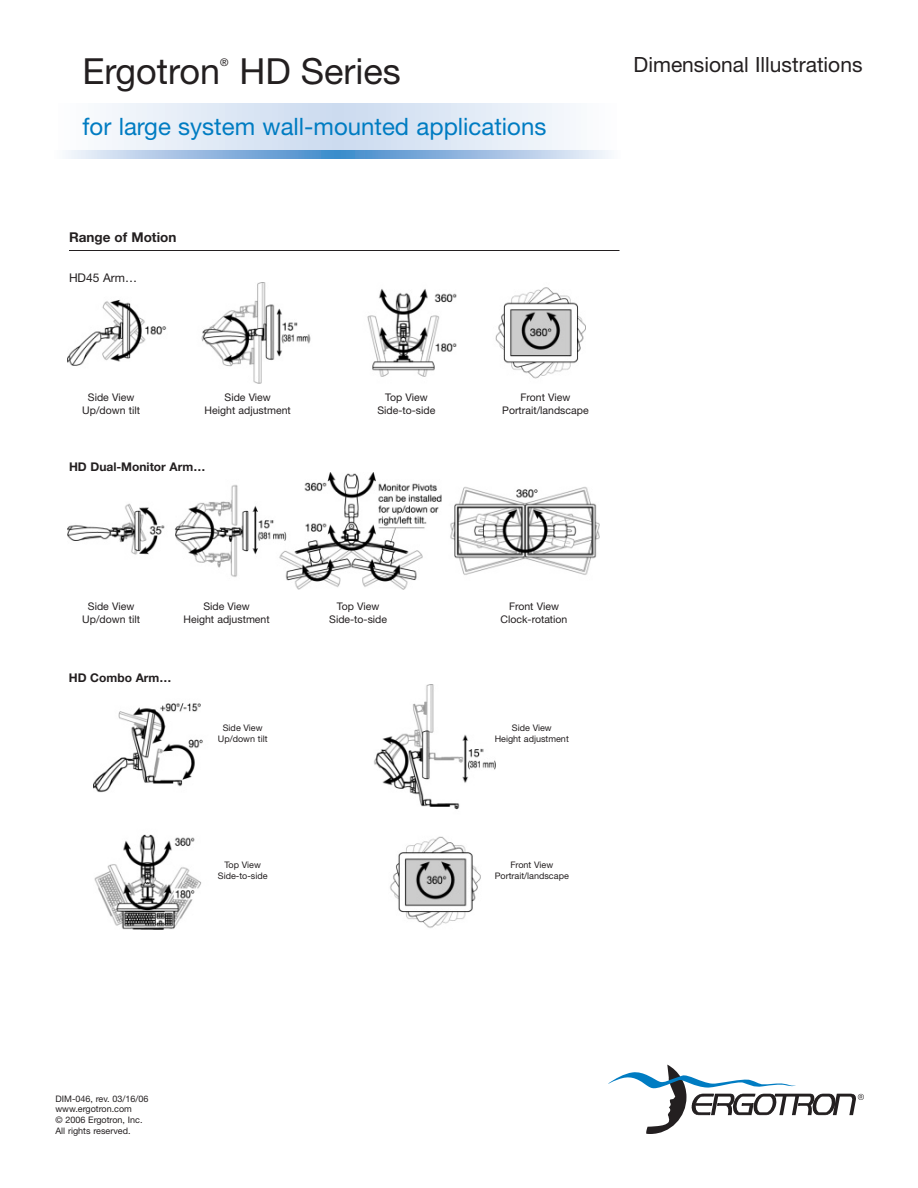
<style>
.page{position:relative;width:918px;height:1188px;background:#fff}
.page>*{position:absolute;margin:0;border:0;box-sizing:border-box;transform-origin:0 0}
.t1{font:36px "Helvetica Neue";color:#231f20}
.t2{font:24px "Helvetica Neue";color:#007cc2}
.t3{font:21px "Helvetica Neue";color:#231f20}
.t4{font:700 13.5px "Helvetica Neue";color:#231f20}
.t5{font:700 12px "Helvetica Neue";color:#231f20}
.t6{font:12px "Helvetica Neue";color:#231f20}
.t7{font:10.5px/12.6px "Helvetica Neue";color:#231f20;text-align:center}
.t8{font:9px/10.8px "Helvetica Neue";color:#231f20;text-align:center}
</style>
<div class="page">
<svg style="left:608px;top:1065px;width:256px;height:69px"></svg>
<div style="left:70px;top:103px;width:535px;height:51px;background:#fbfcfe"></div>
<div style="left:88px;top:103px;width:499px;height:51px;background:#f7fafc"></div>
<div style="left:112px;top:103px;width:451px;height:51px;background:#f3f6fb"></div>
<div style="left:130px;top:103px;width:415px;height:51px;background:#eff4fa"></div>
<div style="left:153px;top:103px;width:369px;height:51px;background:#ebf1f9"></div>
<div style="left:177px;top:103px;width:321px;height:51px;background:#e7eef8"></div>
<div style="left:195px;top:103px;width:285px;height:51px;background:#e3ecf7"></div>
<div style="left:219px;top:103px;width:237px;height:51px;background:#dfe9f5"></div>
<div style="left:237px;top:103px;width:201px;height:51px;background:#dbe6f4"></div>
<div style="left:260px;top:103px;width:155px;height:51px;background:#d7e3f3"></div>
<div style="left:284px;top:103px;width:107px;height:51px;background:#d3e0f2"></div>
<div style="left:308px;top:103px;width:59px;height:51px;background:#cfddf0"></div>
<div style="left:213px;top:150px;width:249px;height:8px;background:#92b6df"></div>
<div style="left:219px;top:150px;width:237px;height:8px;background:#8eb3de"></div>
<div style="left:223px;top:150px;width:229px;height:8px;background:#8ab1dd"></div>
<div style="left:229px;top:150px;width:217px;height:8px;background:#86afdc"></div>
<div style="left:235px;top:150px;width:205px;height:8px;background:#82addb"></div>
<div style="left:243px;top:150px;width:189px;height:8px;background:#7eaada"></div>
<div style="left:249px;top:150px;width:177px;height:8px;background:#7aa8d9"></div>
<div style="left:255px;top:150px;width:165px;height:8px;background:#76a6d8"></div>
<div style="left:261px;top:150px;width:153px;height:8px;background:#72a4d7"></div>
<div style="left:267px;top:150px;width:141px;height:8px;background:#6ea2d6"></div>
<div style="left:275px;top:150px;width:125px;height:8px;background:#6aa0d5"></div>
<div style="left:281px;top:150px;width:113px;height:8px;background:#669ed4"></div>
<div style="left:289px;top:150px;width:97px;height:8px;background:#629bd3"></div>
<div style="left:295px;top:150px;width:85px;height:8px;background:#5e99d2"></div>
<div style="left:299px;top:150px;width:77px;height:8px;background:#5a97d1"></div>
<div style="left:302px;top:150px;width:71px;height:8px;background:#5697d1"></div>
<div style="left:305px;top:150px;width:65px;height:8px;background:#5296d0"></div>
<div style="left:316px;top:150px;width:43px;height:8px;background:#4e93ce"></div>
<div style="left:321px;top:150px;width:33px;height:8px;background:#4291ce"></div>
<div style="left:328px;top:150px;width:19px;height:8px;background:#3e8fcd"></div>
<div style="left:334px;top:150px;width:7px;height:8px;background:#3a8dcc"></div>
<img style="left:93px;top:685px;width:403px;height:244px">
<img style="left:68px;top:472px;width:532px;height:117px">
<img style="left:68px;top:282px;width:518px;height:102px">
<hr style="left:69px;top:250px;width:551px;height:1px;background:#231f20">
<h1 class="t1" style="left:82px;top:58px;width:139px">Ergotron</h1>
<p class="t7" style="left:220px;top:57px;width:10px">®</p>
<h1 class="t1" style="left:240px;top:58px;width:163px">HD Series</h1>
<h2 class="t2" style="left:82px;top:118px;width:465px">for large system wall-mounted applications</h2>
<p class="t4" style="left:69px;top:232px;width:109px">Range of Motion</p>
<p class="t6" style="left:69px;top:273px;width:70px">HD45 Arm…</p>
<p class="t7" style="left:82px;top:392px;width:59px">Side View<br>Up/down tilt</p>
<p class="t7" style="left:377px;top:392px;width:59px">Top View<br>Side-to-side</p>
<p class="t7" style="left:205px;top:392px;width:88px">Side View<br>Height adjustment</p>
<p class="t7" style="left:502px;top:392px;width:88px">Front View<br>Portrait/landscape</p>
<p class="t5" style="left:69px;top:462px;width:138px">HD Dual-Monitor Arm…</p>
<h3 class="t3" style="left:634px;top:57px;width:230px">Dimensional Illustrations</h3>
<p class="t7" style="left:82px;top:601px;width:59px">Side View<br>Up/down tilt</p>
<p class="t7" style="left:501px;top:601px;width:68px">Front View<br>Clock-rotation</p>
<p class="t7" style="left:183px;top:601px;width:88px">Side View<br>Height adjustment</p>
<p class="t7" style="left:329px;top:601px;width:59px">Top View<br>Side-to-side</p>
<p class="t5" style="left:69px;top:674px;width:104px">HD Combo Arm…</p>
<p class="t8" style="left:218px;top:723px;width:51px">Side View<br>Up/down tilt</p>
<p class="t8" style="left:495px;top:723px;width:76px">Side View<br>Height adjustment</p>
<p class="t8" style="left:218px;top:860px;width:51px">Top View<br>Side-to-side</p>
<p class="t8" style="left:495px;top:860px;width:76px">Front View<br>Portrait/landscape</p>
<p class="t8" style="left:56px;top:1094px;width:95px;text-align:left">DIM-046, rev. 03/16/06 www.ergotron.com<br>© 2006 Ergotron, Inc.<br>All rights reserved.</p>
</div>
